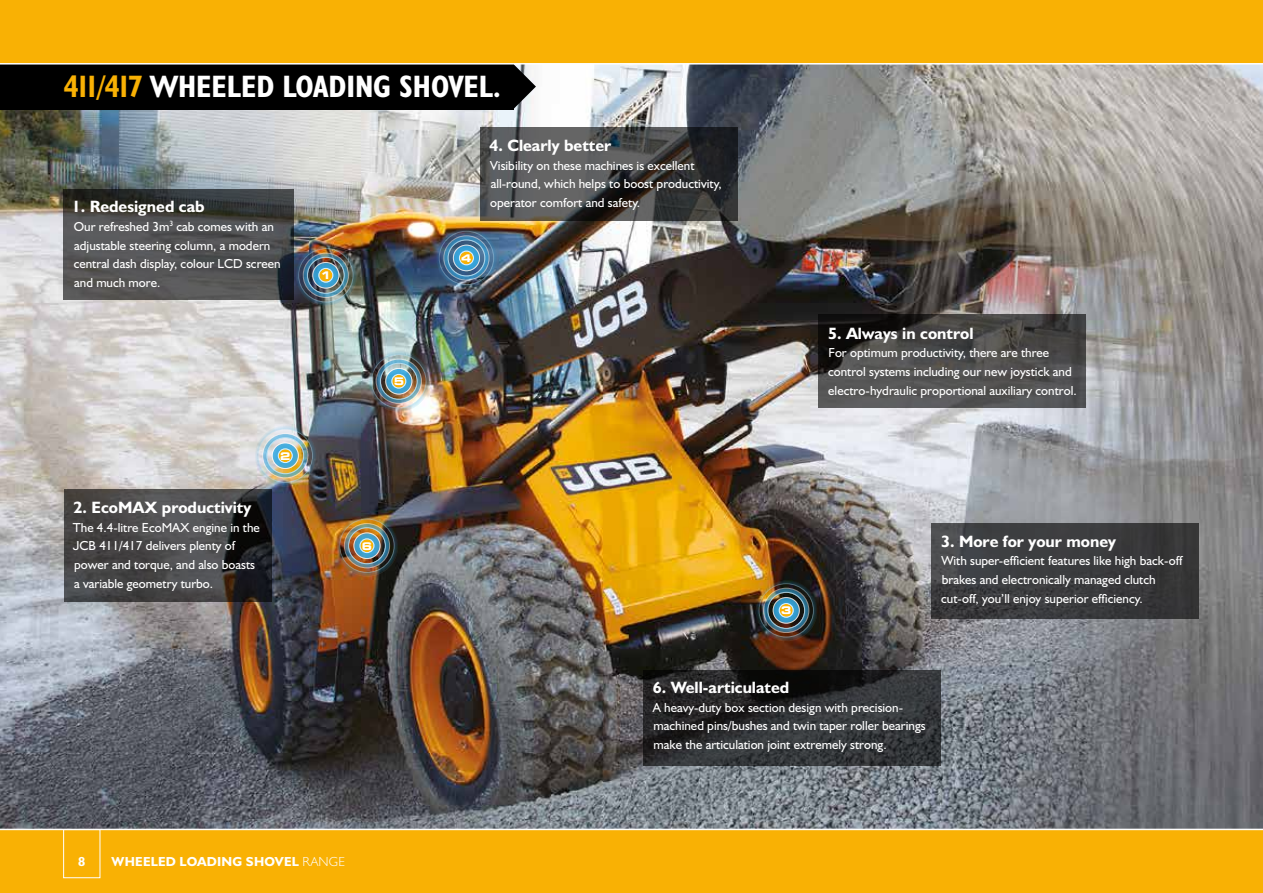
<style>
.page{position:relative;width:1263px;height:893px;background:#fff}
.page>*{position:absolute;margin:0;border:0;box-sizing:border-box;transform-origin:0 0}
.t1{font:31.2px "JCB Bold Condensed";color:#fff}
.t2{font:16.5px "JCB Bold";color:#fff}
.t3{font:13.2px/18.8px "JCB Roman";color:#fff}
.t4{font:13.2px "JCB Bold";letter-spacing:.02em;color:#fff}
.t5{font:700 expanded 10.5px "Square 721 BT";color:#fff}
.s1{color:#f9b104}
.s2{font-family:"JCB Light"}
</style>
<div class="page">
<img style="left:0;top:65px;width:1263px;height:764px">
<div style="left:0;top:829px;width:1263px;height:64px;background:#f9b104"></div>
<hr style="left:0;top:829px;width:1263px;height:1px;background:#fff">
<svg style="left:513px;top:65px;width:23px;height:44px"></svg>
<div style="left:0;top:53px;width:513px;height:56px;background:#000"></div>
<img style="left:754px;top:579px;width:64px;height:63px">
<img style="left:434px;top:226px;width:65px;height:64px">
<img style="left:367px;top:350px;width:64px;height:63px">
<img style="left:335px;top:514px;width:64px;height:63px">
<img style="left:294px;top:244px;width:64px;height:63px">
<svg style="left:64px;top:189px;width:230px;height:110px;background:#49494a"></svg>
<svg style="left:64px;top:490px;width:208px;height:112px;background:#3f3f40"></svg>
<svg style="left:480px;top:128px;width:257px;height:93px;background:#464646"></svg>
<svg style="left:931px;top:523px;width:268px;height:96px;background:#3b3b3d"></svg>
<svg style="left:818px;top:314px;width:268px;height:94px;background:#464545"></svg>
<svg style="left:643px;top:670px;width:298px;height:95px;background:#2a2c2e"></svg>
<div style="left:0;top:0;width:1263px;height:64px;background:#f9b104"></div>
<hr style="left:0;top:63px;width:1263px;height:2px;background:#fff">
<img style="left:253px;top:424px;width:64px;height:63px">
<div style="left:63px;top:829px;width:37px;height:49px;border:1px solid #fff"></div>
<h1 class="t1" style="left:64px;top:67px;width:438px"><span class="s1">411/417</span> WHEELED LOADING SHOVEL.</h1>
<p class="t2" style="left:72px;top:196px;width:134px">1. Redesigned cab</p>
<p class="t3" style="left:74px;top:217px;width:208px">Our refreshed 3m<sup>3</sup> cab comes with an adjustable steering column, a modern central dash display, colour LCD screen and much more.</p>
<p class="t5" style="left:321px;top:269px;width:12px">1</p>
<p class="t2" style="left:74px;top:497px;width:179px">2. EcoMAX productivity</p>
<p class="t3" style="left:73px;top:517px;width:189px">The 4.4-litre EcoMAX engine in the<br>JCB 411/417 delivers plenty of power and torque, and also boasts a variable geometry turbo.</p>
<p class="t5" style="left:280px;top:449px;width:12px">2</p>
<p class="t5" style="left:394px;top:375px;width:12px">5</p>
<p class="t5" style="left:362px;top:539px;width:12px">6</p>
<p class="t4" style="left:78px;top:853px;width:9px">8</p>
<p class="t4" style="left:112px;top:853px;width:235px">WHEELED LOADING SHOVEL <span class="s2">RANGE</span></p>
<p class="t5" style="left:461px;top:252px;width:12px">4</p>
<p class="t2" style="left:489px;top:135px;width:123px">4. Clearly better</p>
<p class="t3" style="left:490px;top:155px;width:233px">Visibility on these machines is excellent all-round, which helps to boost productivity, operator comfort and safety.</p>
<p class="t2" style="left:828px;top:323px;width:147px">5. Always in control</p>
<p class="t3" style="left:828px;top:343px;width:250px">For optimum productivity, there are three control systems including our new joystick and electro-hydraulic proportional auxiliary control.</p>
<p class="t5" style="left:781px;top:604px;width:12px">3</p>
<p class="t2" style="left:941px;top:531px;width:177px">3. More for your money</p>
<p class="t3" style="left:941px;top:551px;width:243px">With super-efficient features like high back-off brakes and electronically managed clutch cut-off, you’ll enjoy superior efficiency.</p>
<p class="t2" style="left:653px;top:677px;width:138px">6. Well-articulated</p>
<p class="t3" style="left:653px;top:697px;width:274px">A heavy-duty box section design with precision&shy;machined pins/bushes and twin taper roller bearings make the articulation joint extremely strong.</p>
</div>
